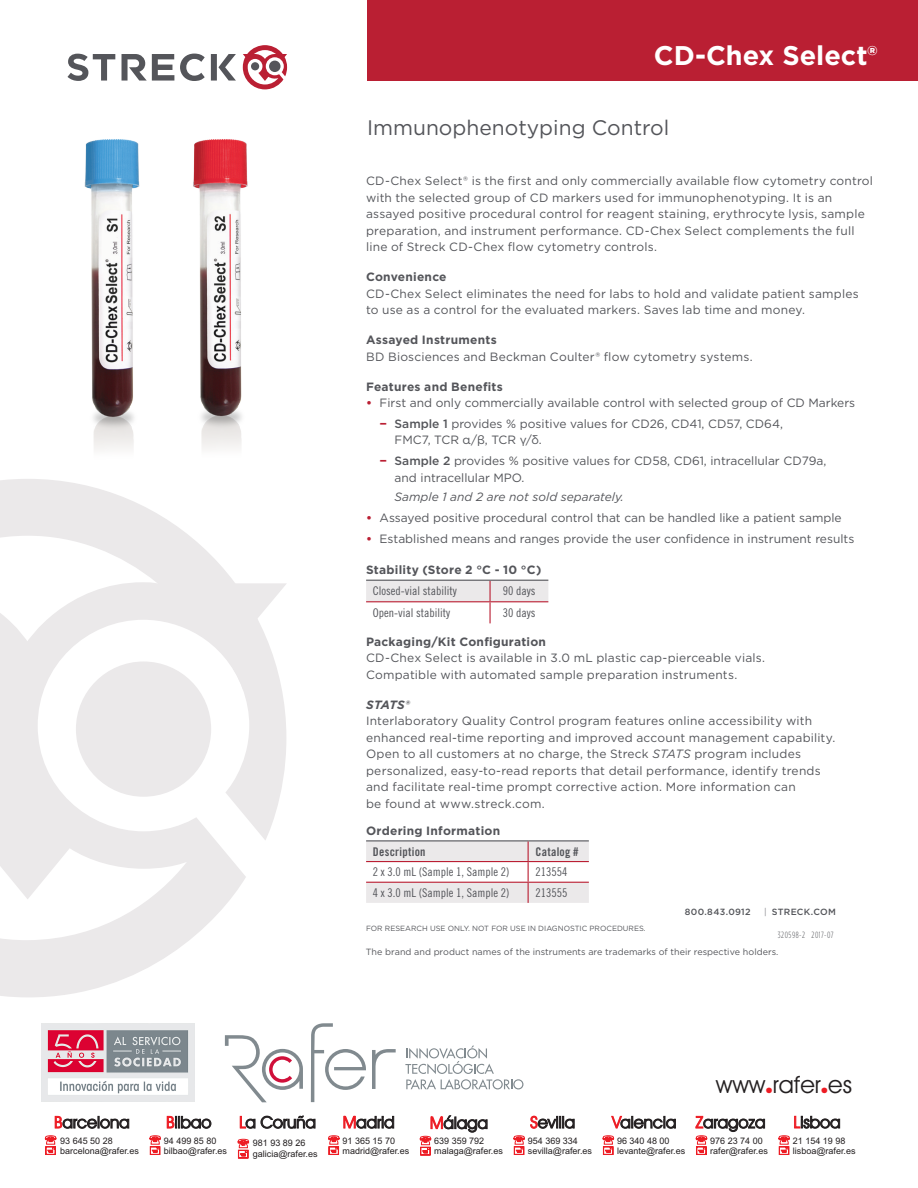
<style>
.page{position:relative;width:918px;height:1188px;background:#fff}
.page>*{position:absolute;margin:0;border:0;box-sizing:border-box;transform-origin:0 0}
.Product_Title{font:700 27px "Gotham";color:#fff}
.t1{font:23.85px "Avant Garde IT Cby BT";color:#231f20}
.t2{font:23.85px "Bahamas Heavy Plain";color:#ed1c24}
.Product_Description{font:21px "Gotham";color:#54555a}
.t3{font:16.5px "Avant Garde IT Cby BT";color:#231f20}
.Body_Copy{font:12px/16.5px "Gotham";letter-spacing:.01em;color:#54555a}
.Paragraph_Head{font:700 12px "Gotham";letter-spacing:.02em;color:#54555a}
.Table_Copy{font:12px "Trade Gothic LT Std Cn 18";color:#54555a}
.t4{font:italic 12px "Gotham";color:#54555a}
.Table_Heading{font:12px "Trade Gothic LT Std Bd Cn 20";letter-spacing:.025em;color:#54555a}
.STATS_Paragraph_Head{font:italic 700 12px "Gotham";letter-spacing:-.015em;color:#54555a}
.t5{font:9px/10.1px "Arial";color:#231f20}
.t6{font:9px "Gotham";color:#54555a}
.t7{font:500 9px "Gotham";letter-spacing:.03em;color:#54555a}
.t8{font:300 9px "Gotham Condensed";letter-spacing:.06em;color:#54555a}
.Bulleted_List_Body_C{font:7.5px "Gotham";color:#54555a}
.s1{font-weight:700;color:#ba1f33}
.s2{font-weight:500}
.s3{font-style:italic}
.s4{font-weight:300}
.s5{color:#ed1c24}
.s6{font-style:inherit}
</style>
<div class="page">
<svg style="left:67px;top:54px;width:169px;height:27px"></svg>
<svg style="left:243px;top:45px;width:44px;height:44px"></svg>
<div style="left:269px;top:61px;width:12px;height:11px;background:#54555a;border-radius:50%"></div>
<div style="left:251px;top:62px;width:8px;height:8px;background:#54555a;border-radius:50%"></div>
<div style="left:367px;top:0;width:551px;height:81px;background:#ba1f33"></div>
<svg style="left:0;top:479px;width:286px;height:518px"></svg>
<div style="left:76px;top:662px;width:135px;height:135px;background:#ebe9ea;border-radius:50%"></div>
<img style="left:193px;top:139px;width:55px;height:310px">
<img style="left:84px;top:139px;width:56px;height:311px">
<div style="left:366px;top:581px;width:182px;height:20px;background:#ebe9ea"></div>
<hr style="left:489px;top:581px;width:2px;height:20px;background:#ba1f33">
<hr style="left:366px;top:601px;width:124px;height:1px;background:#ba1f33">
<hr style="left:490px;top:601px;width:58px;height:1px;background:#ba1f33">
<hr style="left:489px;top:602px;width:2px;height:21px;background:#ba1f33">
<hr style="left:366px;top:580px;width:124px;height:1px;background:#54555a">
<hr style="left:490px;top:580px;width:58px;height:1px;background:#54555a">
<hr style="left:366px;top:840px;width:162px;height:1px;background:#54555a">
<hr style="left:528px;top:840px;width:61px;height:1px;background:#54555a">
<svg style="left:366px;top:841px;width:223px;height:62px"></svg>
<svg style="left:405px;top:1045px;width:118px;height:44px"></svg>
<svg style="left:311px;top:1023px;width:55px;height:79px"></svg>
<svg style="left:372px;top:1049px;width:24px;height:40px"></svg>
<svg style="left:225px;top:1035px;width:78px;height:67px"></svg>
<img style="left:42px;top:1023px;width:152px;height:78px">
<p class="Product_Title" style="left:654px;top:37px;width:225px">CD-Chex Select®</p>
<p class="Product_Description" style="left:367px;top:114px;width:304px">Immunophenotyping Control</p>
<p class="Body_Copy" style="left:366px;top:172px;width:508px">CD-Chex Select® is the first and only commercially available flow cytometry control with the selected group of CD markers used for immunophenotyping. It is an assayed positive procedural control for reagent staining, erythrocyte lysis, sample preparation, and instrument performance. CD-Chex Select complements the full line of Streck CD-Chex flow cytometry controls.</p>
<p class="Paragraph_Head" style="left:366px;top:269px;width:82px">Convenience</p>
<p class="Body_Copy" style="left:366px;top:285px;width:494px">CD-Chex Select eliminates the need for labs to hold and validate patient samples to use as a control for the evaluated markers. Saves lab time and money.</p>
<p class="Paragraph_Head" style="left:366px;top:332px;width:132px">Assayed Instruments</p>
<p class="Body_Copy" style="left:366px;top:348px;width:388px">BD Biosciences and Beckman Coulter® flow cytometry systems.</p>
<p class="Paragraph_Head" style="left:366px;top:378px;width:138px">Features and Benefits</p>
<p class="Body_Copy" style="left:366px;top:394px;width:491px"><span class="s1">•</span> First and only commercially available control with selected group of CD Markers</p>
<p class="Body_Copy" style="left:395px;top:415px;width:390px;text-indent:-15px"><span class="s1">−</span> <span class="s2">Sample 1</span> provides % positive values for CD26, CD41, CD57, CD64,<br>FMC7, TCR α/β, TCR γ/δ.</p>
<p class="Body_Copy" style="left:395px;top:452px;width:433px;text-indent:-15px"><span class="s1">−</span> <span class="s2">Sample 2</span> provides % positive values for CD58, CD61, intracellular CD79a, and intracellular MPO.</p>
<p class="t4" style="left:395px;top:489px;width:231px">Sample 1 and 2 are not sold separately.</p>
<p class="Body_Copy" style="left:366px;top:509px;width:477px"><span class="s1">•</span> Assayed positive procedural control that can be handled like a patient sample</p>
<p class="Body_Copy" style="left:366px;top:530px;width:490px"><span class="s1">•</span> Established means and ranges provide the user confidence in instrument results</p>
<p class="Paragraph_Head" style="left:366px;top:562px;width:177px">Stability (Store 2 °C - 10 °C)</p>
<p class="Table_Copy" style="left:373px;top:584px;width:85px">Closed-vial stability</p>
<p class="Table_Copy" style="left:503px;top:584px;width:34px">90 days</p>
<p class="Table_Copy" style="left:373px;top:606px;width:79px">Open-vial stability</p>
<p class="Table_Copy" style="left:503px;top:606px;width:34px">30 days</p>
<p class="Paragraph_Head" style="left:366px;top:634px;width:182px">Packaging/Kit Configuration</p>
<p class="Body_Copy" style="left:366px;top:650px;width:401px">CD-Chex Select is available in 3.0 mL plastic cap-pierceable vials.<br>Compatible with automated sample preparation instruments.</p>
<p class="STATS_Paragraph_Head" style="left:366px;top:697px;width:45px">STATS®</p>
<p class="Body_Copy" style="left:366px;top:713px;width:471px">Interlaboratory Quality Control program features online accessibility with enhanced real-time reporting and improved account management capability.<br>Open to all customers at no charge, the Streck <span class="s3">STATS</span> program includes personalized, easy-to-read reports that detail performance, identify trends and facilitate real-time prompt corrective action. More information can<br>be found at www.streck.com.</p>
<p class="Paragraph_Head" style="left:366px;top:823px;width:136px">Ordering Information</p>
<p class="Table_Heading" style="left:373px;top:844px;width:54px">Description</p>
<p class="Table_Heading" style="left:535px;top:844px;width:45px">Catalog #</p>
<p class="Table_Copy" style="left:373px;top:865px;width:138px">2 x 3.0 mL (Sample 1, Sample 2)</p>
<p class="Table_Copy" style="left:535px;top:865px;width:33px">213554</p>
<p class="Table_Copy" style="left:373px;top:885px;width:138px">4 x 3.0 mL (Sample 1, Sample 2)</p>
<p class="Table_Copy" style="left:535px;top:885px;width:33px">213555</p>
<p class="Bulleted_List_Body_C" style="left:366px;top:924px;width:281px">FOR RESEARCH USE ONLY. NOT FOR USE IN DIAGNOSTIC PROCEDURES.</p>
<p class="t7" style="left:685px;top:906px;width:67px">800.843.0912</p>
<p class="t7" style="left:764px;top:906px;width:73px"><span class="s4">|</span> STRECK.COM</p>
<p class="t8" style="left:778px;top:930px;width:57px">320598-2 2017-07</p>
<p class="t6" style="left:366px;top:946px;width:414px">The brand and product names of the instruments are trademarks of their respective holders.</p>
<h3 class="t3" style="left:54px;top:1116px;width:77px"><span class="s5">B</span>arcelona</h3>
<p class="t5" style="left:60px;top:1136px;width:80px">93 645 50 28 barcelona@rafer.es</p>
<h3 class="t3" style="left:166px;top:1116px;width:47px"><span class="s5">B</span>ilbao</h3>
<p class="t5" style="left:164px;top:1136px;width:65px">94 499 85 80 bilbao@rafer.es</p>
<h3 class="t3" style="left:239px;top:1116px;width:78px"><span class="s5">L</span>a Coruña</h3>
<p class="t5" style="left:253px;top:1138px;width:66px;line-height:11.1px">981 <span class="s6">93 89 26 </span>galicia@rafer.es</p>
<h2 class="t1" style="left:716px;top:1077px;width:138px">www rafer es</h2>
<h2 class="t2" style="left:766px;top:1071px;width:9px">.</h2>
<h2 class="t2" style="left:821px;top:1071px;width:9px">.</h2>
<h3 class="t3" style="left:430px;top:1117px;width:60px"><span class="s5">M</span>álaga</h3>
<p class="t5" style="left:434px;top:1137px;width:70px">639 359 792 malaga@rafer.es</p>
<h3 class="t3" style="left:530px;top:1116px;width:46px"><span class="s5">S</span>evilla</h3>
<h3 class="t3" style="left:612px;top:1116px;width:66px"><span class="s5">V</span>alencia</h3>
<p class="t5" style="left:617px;top:1136px;width:70px">96 340 48 00 levante@rafer.es</p>
<h3 class="t3" style="left:343px;top:1116px;width:53px"><span class="s5">M</span>adrid</h3>
<p class="t5" style="left:343px;top:1136px;width:68px">91 365 15 70 madrid@rafer.es</p>
<p class="t5" style="left:528px;top:1136px;width:66px">954 369 334 sevilla@rafer.es</p>
<h3 class="t3" style="left:696px;top:1116px;width:71px"><span class="s5">Z</span>aragoza</h3>
<p class="t5" style="left:710px;top:1136px;width:59px">976 23 74 00 rafer@rafer.es</p>
<h3 class="t3" style="left:794px;top:1116px;width:48px"><span class="s5">L</span>isboa</h3>
<p class="t5" style="left:793px;top:1136px;width:64px">21 154 19 98 lisboa@rafer.es</p>
</div>
